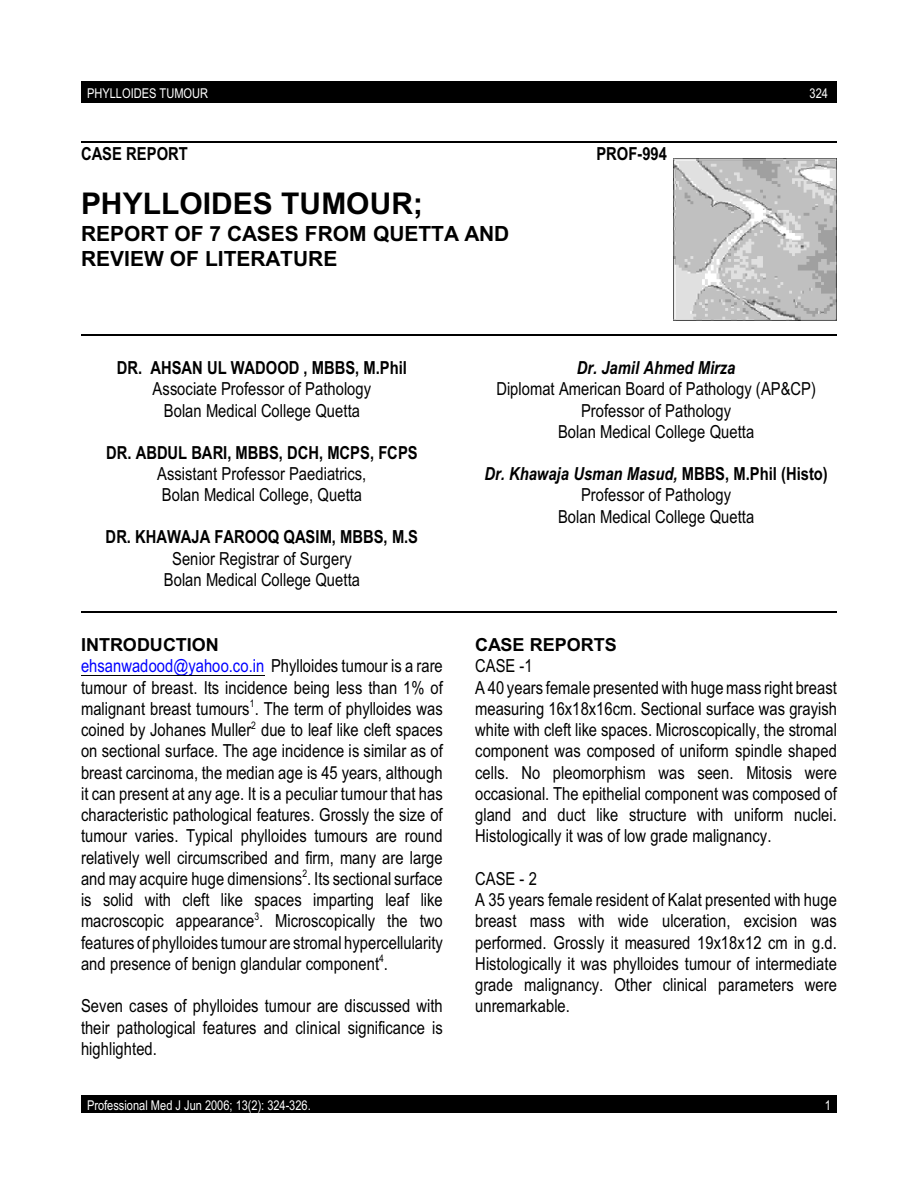
<style>
.page{position:relative;width:918px;height:1188px;background:#fff}
.page>*{position:absolute;margin:0;border:0;box-sizing:border-box;transform-origin:0 0}
.t1{font:700 30px "Arial";letter-spacing:.005em;color:#000}
.t2{font:700 21px/24.9px "Arial";color:#000}
.t3{font:18px/21.3px "Arial Narrow";color:#000}
.t4{font:700 18px "Arial Narrow";letter-spacing:.005em;color:#000}
.t5{font:700 18px "Arial";color:#000}
.t6{font:italic 700 18px "Arial Narrow";color:#000}
.t7{font:13.5px "Arial Narrow";color:#fff}
.t8{font:10.5px "Arial Narrow";color:#000}
.s1{color:#00f}
.s2{font-weight:700;font-style:italic}
.s3{font-weight:700}
</style>
<div class="page">
<div style="left:81px;top:81px;width:756px;height:21px;background:#000"></div>
<div style="left:81px;top:1095px;width:756px;height:18px;background:#000"></div>
<hr style="left:81px;top:675px;width:183px;height:1px;background:#000">
<hr style="left:81px;top:141px;width:756px;height:2px;background:#000">
<hr style="left:81px;top:334px;width:756px;height:2px;background:#000">
<hr style="left:81px;top:611px;width:756px;height:2px;background:#000">
<img style="left:674px;top:158px;width:162px;height:163px">
<p class="t7" style="left:87px;top:88px;width:122px">PHYLLOIDES TUMOUR</p>
<p class="t7" style="left:810px;top:88px;width:20px">324</p>
<p class="t4" style="left:81px;top:147px;width:108px">CASE REPORT</p>
<p class="t4" style="left:596px;top:147px;width:72px">PROF-994</p>
<h1 class="t1" style="left:81px;top:192px;width:344px">PHYLLOIDES TUMOUR;</h1>
<p class="t2" style="left:81px;top:223px;width:430px">REPORT OF 7 CASES FROM QUETTA AND<br>REVIEW OF LITERATURE</p>
<p class="t4" style="left:117px;top:361px;width:292px">DR. AHSAN UL WADOOD , MBBS, M.Phil</p>
<p class="t3" style="left:153px;top:380px;width:220px;text-align:center">Associate Professor of Pathology<br>Bolan Medical College Quetta</p>
<p class="t4" style="left:106px;top:446px;width:313px">DR. ABDUL BARI, MBBS, DCH, MCPS, FCPS</p>
<p class="t3" style="left:157px;top:465px;width:211px">Assistant Professor Paediatrics,<br>Bolan Medical College, Quetta</p>
<p class="t4" style="left:106px;top:531px;width:314px">DR. KHAWAJA FAROOQ QASIM, MBBS, M.S</p>
<p class="t3" style="left:164px;top:549px;width:198px;text-align:center">Senior Registrar of Surgery<br>Bolan Medical College Quetta</p>
<p class="t5" style="left:81px;top:638px;width:139px">INTRODUCTION</p>
<p class="t3" style="left:81px;top:657px;width:363px;text-align:justify"><span class="s1">ehsanwadood@yahoo.co.in</span> Phylloides tumour is a rare tumour of breast. Its incidence being less than 1% of malignant breast tumours . The term of phylloides was</p>
<p class="t8" style="left:250px;top:700px;width:6px">1</p>
<p class="t3" style="left:81px;top:721px;width:363px">coined by Johanes Muller due to leaf like cleft spaces</p>
<p class="t8" style="left:251px;top:721px;width:6px">2</p>
<p class="t3" style="left:81px;top:742px;width:363px;text-align:justify">on sectional surface. The age incidence is similar as of breast carcinoma, the median age is 45 years, although it can present at any age. It is a peculiar tumour that has characteristic pathological features. Grossly the size of tumour varies. Typical phylloides tumours are round relatively well circumscribed and firm, many are large and may acquire huge dimensions . Its sectional surface</p>
<p class="t8" style="left:302px;top:870px;width:6px">2</p>
<p class="t3" style="left:81px;top:891px;width:363px">is solid with cleft like spaces imparting leaf like macroscopic appearance . Microscopically the two</p>
<p class="t8" style="left:254px;top:912px;width:6px">3</p>
<p class="t3" style="left:81px;top:933px;width:363px">features of phylloides tumour are stromal hypercellularity and presence of benign glandular component .<sup>4</sup></p>
<p class="t3" style="left:81px;top:997px;width:363px;text-align:justify">Seven cases of phylloides tumour are discussed with their pathological features and clinical significance is highlighted.</p>
<p class="t6" style="left:577px;top:361px;width:160px">Dr. Jamil Ahmed Mirza</p>
<p class="t3" style="left:496px;top:380px;width:321px;text-align:center">Diplomat American Board of Pathology (AP&amp;CP)<br>Professor of Pathology<br>Bolan Medical College Quetta</p>
<p class="t3" style="left:484px;top:465px;width:345px;text-align:center"><span class="s2">Dr. Khawaja Usman Masud,</span> <span class="s3">MBBS, M.Phil (Histo)<br></span>Professor of Pathology<br>Bolan Medical College Quetta</p>
<p class="t5" style="left:475px;top:638px;width:143px">CASE REPORTS</p>
<p class="t3" style="left:475px;top:657px;width:363px">CASE -1<br>A 40 years female presented with hugemass right breast measuring 16x18x16cm. Sectional surface was grayish white with cleft like spaces. Microscopically, the stromal component was composed of uniform spindle shaped cells. No pleomorphism was seen. Mitosis were occasional. The epithelial component was composed of gland and duct like structure with uniform nuclei.<br>Histologically it was of low grade malignancy.</p>
<p class="t3" style="left:475px;top:870px;width:363px">CASE - 2<br>A 35 years female resident of Kalat presented with huge breast mass with wide ulceration, excision was performed. Grossly it measured 19x18x12 cm in g.d.<br>Histologically it was phylloides tumour of intermediate grade malignancy. Other clinical parameters were unremarkable.</p>
<p class="t7" style="left:87px;top:1100px;width:225px">Professional Med J Jun 2006; 13(2): 324-326.</p>
<p class="t7" style="left:825px;top:1100px;width:8px">1</p>
</div>
